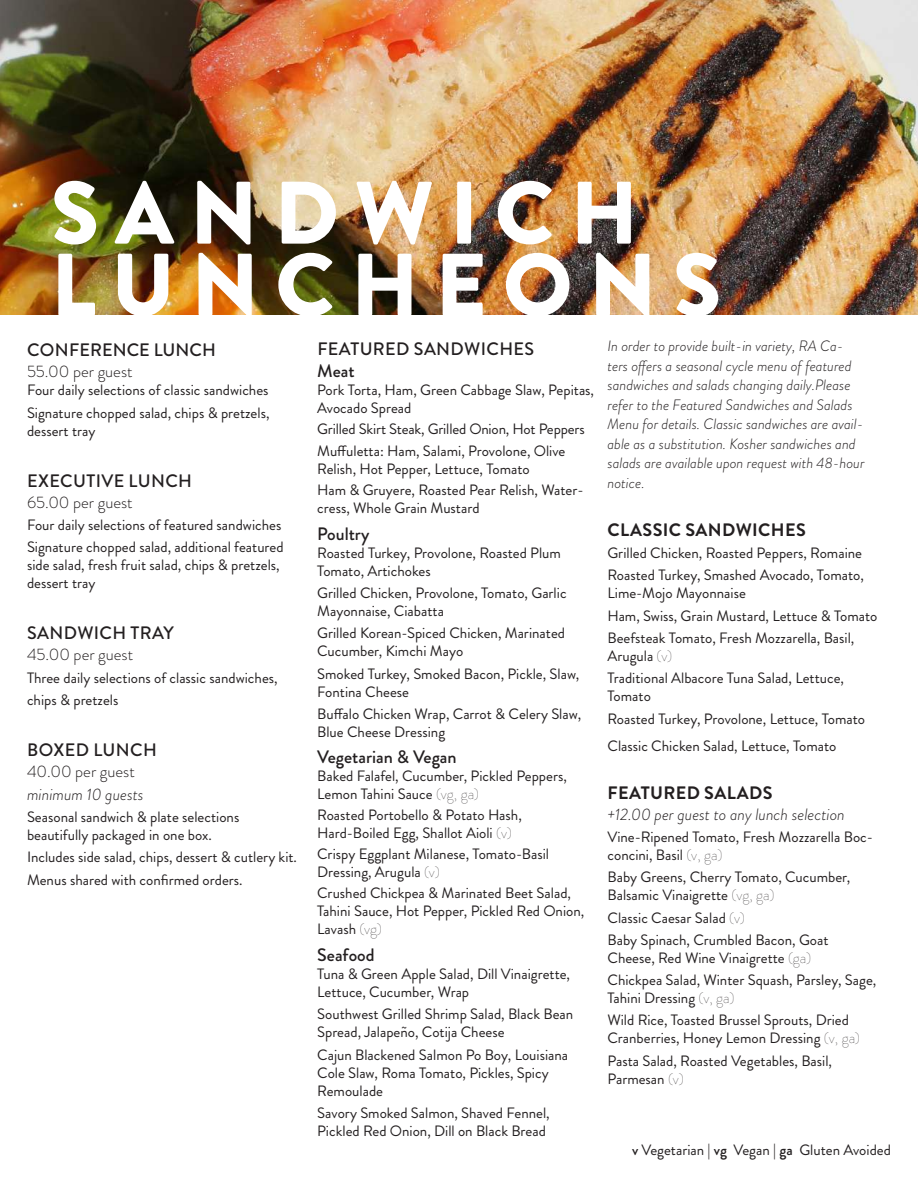
<style>
.page{position:relative;width:918px;height:1188px;background:#fff}
.page>*{position:absolute;margin:0;border:0;box-sizing:border-box;transform-origin:0 0}
.t1{font:900 88.5px/72px "Brandon Grotesque";letter-spacing:.18em;color:#fff}
.t2{font:500 18px/22.5px "Brandon Grotesque";letter-spacing:.015em;color:#231f20}
.t3{font:700 18px "Brandon Grotesque";letter-spacing:.02em;color:#231f20}
.t4{font:300 16.5px "Brandon Grotesque";color:#231f20}
.t5{font:italic 300 16.5px "Brandon Grotesque";color:#231f20}
.t6{font:15px/18px "Brandon Grotesque";color:#231f20}
.t7{font:italic 300 15px/19.5px "Brandon Grotesque";color:#231f20}
.s1{font-weight:100}
.s2{font-weight:500}
</style>
<div class="page">
<img style="left:0;top:0;width:918px;height:314px">
<h1 class="t1" style="left:51px;top:178px;width:672px">SANDWICH<br>LUNCHEONS</h1>
<p class="t2" style="left:27px;top:339px;width:190px">CONFERENCE LUNCH</p>
<p class="t4" style="left:27px;top:360px;width:107px">55.00 per guest</p>
<p class="t6" style="left:27px;top:379px;width:244px;line-height:22.4px">Four daily selections of classic sandwiches<br>Signature chopped salad, chips &amp; pretzels,</p>
<p class="t6" style="left:27px;top:422px;width:70px">dessert tray</p>
<p class="t2" style="left:27px;top:469px;width:166px">EXECUTIVE LUNCH</p>
<p class="t4" style="left:27px;top:491px;width:107px">65.00 per guest</p>
<p class="t6" style="left:27px;top:514px;width:258px;line-height:22.4px">Four daily selections of featured sandwiches<br>Signature chopped salad, additional featured</p>
<p class="t6" style="left:27px;top:556px;width:254px">side salad, fresh fruit salad, chips &amp; pretzels, dessert tray</p>
<p class="t2" style="left:27px;top:622px;width:148px">SANDWICH TRAY</p>
<p class="t4" style="left:27px;top:643px;width:108px">45.00 per guest</p>
<p class="t6" style="left:27px;top:666px;width:252px;line-height:22.5px">Three daily selections of classic sandwiches, chips &amp; pretzels</p>
<p class="t2" style="left:27px;top:739px;width:131px">BOXED LUNCH</p>
<p class="t4" style="left:27px;top:760px;width:109px">40.00 per guest</p>
<p class="t5" style="left:27px;top:783px;width:118px">minimum 10 guests</p>
<p class="t6" style="left:27px;top:808px;width:214px">Seasonal sandwich &amp; plate selections beautifully packaged in one box.</p>
<p class="t6" style="left:27px;top:846px;width:272px;line-height:22.4px">Includes side salad, chips, dessert &amp; cutlery kit.<br>Menus shared with confirmed orders.</p>
<p class="t2" style="left:317px;top:337px;width:218px">FEATURED SANDWICHES<br>Meat</p>
<p class="t6" style="left:317px;top:381px;width:278px">Pork Torta, Ham, Green Cabbage Slaw, Pepitas,<br>Avocado Spread</p>
<p class="t6" style="left:317px;top:419px;width:269px;line-height:21.3px">Grilled Skirt Steak, Grilled Onion, Hot Peppers<br>Muffuletta: Ham, Salami, Provolone, Olive</p>
<p class="t6" style="left:317px;top:458px;width:268px;line-height:21.3px">Relish, Hot Pepper, Lettuce, Tomato<br>Ham &amp; Gruyere, Roasted Pear Relish, Water-</p>
<p class="t6" style="left:317px;top:499px;width:164px">cress, Whole Grain Mustard</p>
<p class="t2" style="left:317px;top:522px;width:54px">Poultry</p>
<p class="t6" style="left:317px;top:544px;width:245px">Roasted Turkey, Provolone, Roasted Plum<br>Tomato, Artichokes</p>
<p class="t6" style="left:317px;top:584px;width:251px">Grilled Chicken, Provolone, Tomato, Garlic<br>Mayonnaise, Ciabatta</p>
<p class="t6" style="left:317px;top:624px;width:249px">Grilled Korean-Spiced Chicken, Marinated<br>Cucumber, Kimchi Mayo</p>
<p class="t6" style="left:317px;top:665px;width:264px">Smoked Turkey, Smoked Bacon, Pickle, Slaw,<br>Fontina Cheese</p>
<p class="t6" style="left:317px;top:705px;width:265px">Buffalo Chicken Wrap, Carrot &amp; Celery Slaw,<br>Blue Cheese Dressing</p>
<p class="t2" style="left:317px;top:745px;width:141px">Vegetarian &amp; Vegan</p>
<p class="t6" style="left:317px;top:767px;width:251px">Baked Falafel, Cucumber, Pickled Peppers,<br>Lemon Tahini Sauce <span class="s1">(vg, ga)</span></p>
<p class="t6" style="left:317px;top:806px;width:206px">Roasted Portobello &amp; Potato Hash,<br>Hard-Boiled Egg, Shallot Aioli <span class="s1">(v)</span></p>
<p class="t6" style="left:317px;top:845px;width:233px">Crispy Eggplant Milanese, Tomato-Basil<br>Dressing, Arugula <span class="s1">(v)</span></p>
<p class="t6" style="left:317px;top:884px;width:269px">Crushed Chickpea &amp; Marinated Beet Salad,<br>Tahini Sauce, Hot Pepper, Pickled Red Onion,<br>Lavash <span class="s1">(vg)</span></p>
<p class="t2" style="left:317px;top:944px;width:59px">Seafood</p>
<p class="t6" style="left:317px;top:965px;width:254px">Tuna &amp; Green Apple Salad, Dill Vinaigrette,<br>Lettuce, Cucumber, Wrap</p>
<p class="t6" style="left:317px;top:1006px;width:258px">Southwest Grilled Shrimp Salad, Black Bean<br>Spread, Jalapeño, Cotija Cheese</p>
<p class="t6" style="left:317px;top:1046px;width:253px">Cajun Blackened Salmon Po Boy, Louisiana<br>Cole Slaw, Roma Tomato, Pickles, Spicy<br>Remoulade</p>
<p class="t6" style="left:317px;top:1104px;width:234px">Savory Smoked Salmon, Shaved Fennel,<br>Pickled Red Onion, Dill on Black Bread</p>
<p class="t7" style="left:608px;top:336px;width:259px">In order to provide built-in variety, RA Ca&shy;ters offers a seasonal cycle menu of featured sandwiches and salads changing daily.Please refer to the Featured Sandwiches and Salads Menu for details. Classic sandwiches are avail&shy;able as a substitution. Kosher sandwiches and salads are available upon request with 48-hour notice.</p>
<p class="t3" style="left:608px;top:517px;width:200px">CLASSIC SANDWICHES</p>
<p class="t6" style="left:608px;top:542px;width:258px;line-height:22.4px">Grilled Chicken, Roasted Peppers, Romaine<br>Roasted Turkey, Smashed Avocado, Tomato,</p>
<p class="t6" style="left:608px;top:582px;width:271px;line-height:22.4px">Lime-Mojo Mayonnaise<br>Ham, Swiss, Grain Mustard, Lettuce &amp; Tomato<br>Beefsteak Tomato, Fresh Mozzarella, Basil,</p>
<p class="t6" style="left:608px;top:645px;width:238px;line-height:22.4px">Arugula <span class="s1">(v)<br></span>Traditional Albacore Tuna Salad, Lettuce,</p>
<p class="t6" style="left:608px;top:685px;width:259px;line-height:22.4px">Tomato<br>Roasted Turkey, Provolone, Lettuce, Tomato</p>
<p class="t6" style="left:608px;top:737px;width:231px">Classic Chicken Salad, Lettuce, Tomato</p>
<p class="t3" style="left:608px;top:780px;width:166px">FEATURED SALADS</p>
<p class="t5" style="left:608px;top:803px;width:239px">+12.00 per guest to any lunch selection</p>
<p class="t6" style="left:608px;top:828px;width:267px">Vine-Ripened Tomato, Fresh Mozzarella Boc&shy;concini, Basil <span class="s1">(v, ga)</span></p>
<p class="t6" style="left:608px;top:868px;width:244px">Baby Greens, Cherry Tomato, Cucumber,<br>Balsamic Vinaigrette <span class="s1">(vg, ga)</span></p>
<p class="t6" style="left:608px;top:906px;width:223px;line-height:22.4px">Classic Caesar Salad <span class="s1">(v)<br></span>Baby Spinach, Crumbled Bacon, Goat</p>
<p class="t6" style="left:608px;top:947px;width:270px;line-height:22.4px">Cheese, Red Wine Vinaigrette <span class="s1">(ga)<br></span>Chickpea Salad, Winter Squash, Parsley, Sage,</p>
<p class="t6" style="left:608px;top:987px;width:243px;line-height:22.4px">Tahini Dressing <span class="s1">(v, ga)<br></span>Wild Rice, Toasted Brussel Sprouts, Dried</p>
<p class="t6" style="left:608px;top:1027px;width:254px;line-height:22.4px">Cranberries, Honey Lemon Dressing <span class="s1">(v, ga)<br></span>Pasta Salad, Roasted Vegetables, Basil,</p>
<p class="t6" style="left:608px;top:1070px;width:78px">Parmesan <span class="s1">(v)</span></p>
<p class="t6" style="left:632px;top:1141px;width:260px"><span class="s2">v</span> Vegetarian | <span class="s2">vg</span> Vegan | <span class="s2">ga</span> Gluten Avoided</p>
</div>
